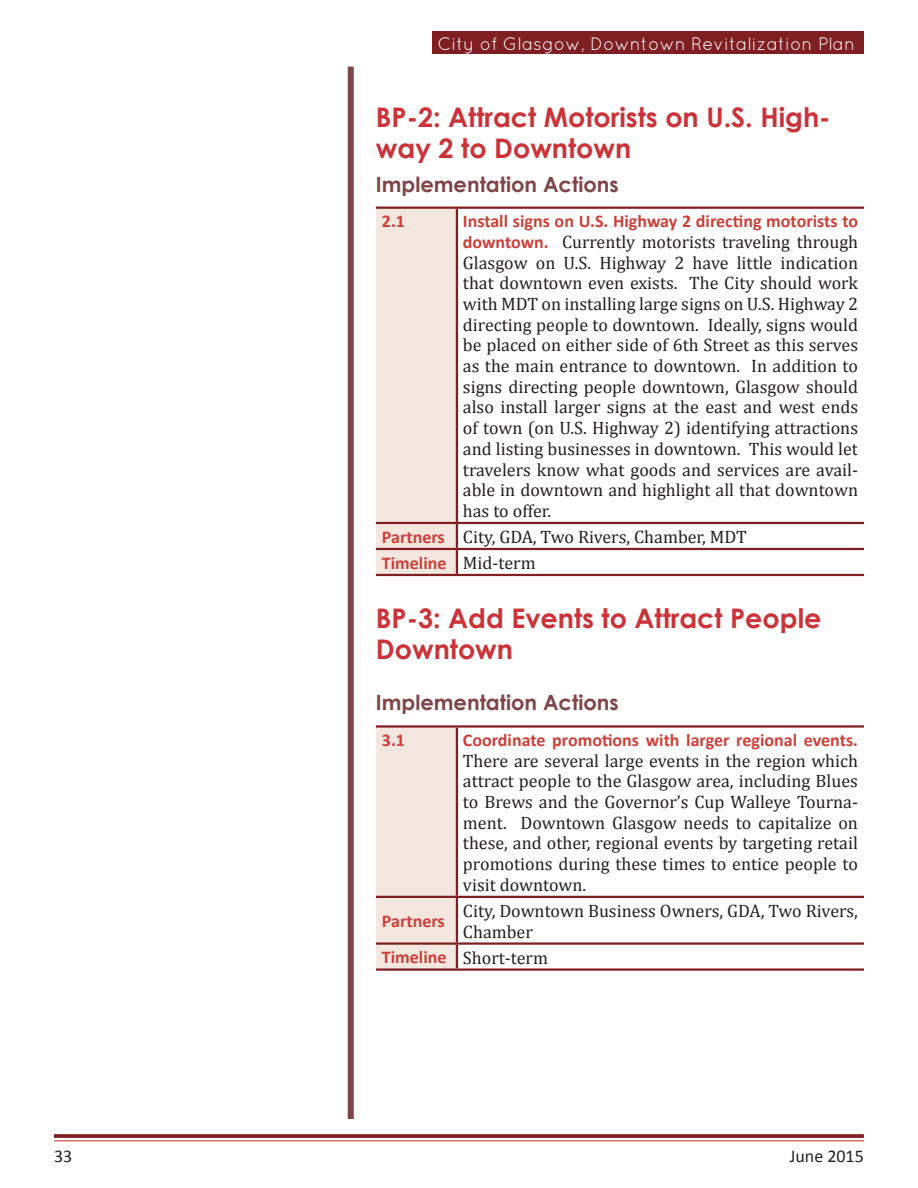
<style>
.page{position:relative;width:918px;height:1188px;background:#fff}
.page>*{position:absolute;margin:0;border:0;box-sizing:border-box;transform-origin:0 0}
.Heading_2{font:700 27px/31px "Century Gothic";color:#cc3237}
.Heading_3{font:700 21px "Century Gothic";color:#7f4547}
.t1{font:18px/20.7px "Cambria";color:#231f20;text-align:justify}
.t2{font:18px "Quicksand";color:#fff}
.Heading_5{font:700 18px "Calibri";color:#cc4038}
.t3{font:18px "Calibri";color:#231f20}
.s1{font-family:"Calibri";font-weight:700;color:#cc4038}
</style>
<div class="page">
<svg style="left:54px;top:1134px;width:810px;height:4px;background:#862c2f"></svg>
<hr style="left:54px;top:1140px;width:810px;height:1px;background:#cc4038">
<div style="left:432px;top:31px;width:432px;height:23px;background:#7f1f22"></div>
<div style="left:348px;top:67px;width:6px;height:1052px;background:#7f4547"></div>
<div style="left:376px;top:209px;width:80px;height:365px;background:#f4e7e0"></div>
<hr style="left:456px;top:209px;width:2px;height:313px;background:#7f1f22">
<hr style="left:456px;top:524px;width:2px;height:24px;background:#7f1f22">
<hr style="left:376px;top:207px;width:81px;height:2px;background:#7f1f22">
<hr style="left:457px;top:207px;width:407px;height:2px;background:#7f1f22">
<hr style="left:376px;top:522px;width:81px;height:2px;background:#7f1f22">
<hr style="left:457px;top:522px;width:407px;height:2px;background:#7f1f22">
<hr style="left:376px;top:548px;width:81px;height:2px;background:#7f1f22">
<hr style="left:457px;top:548px;width:407px;height:2px;background:#7f1f22">
<hr style="left:376px;top:574px;width:81px;height:2px;background:#7f1f22">
<hr style="left:457px;top:574px;width:407px;height:2px;background:#7f1f22">
<hr style="left:456px;top:550px;width:2px;height:24px;background:#7f1f22">
<div style="left:376px;top:728px;width:80px;height:240px;background:#f4e7e0"></div>
<hr style="left:456px;top:728px;width:2px;height:168px;background:#7f1f22">
<hr style="left:456px;top:898px;width:2px;height:44px;background:#7f1f22">
<hr style="left:376px;top:725px;width:81px;height:3px;background:#7f1f22">
<hr style="left:457px;top:725px;width:407px;height:3px;background:#7f1f22">
<hr style="left:376px;top:896px;width:81px;height:2px;background:#7f1f22">
<hr style="left:457px;top:896px;width:407px;height:2px;background:#7f1f22">
<hr style="left:376px;top:942px;width:81px;height:3px;background:#7f1f22">
<hr style="left:457px;top:942px;width:407px;height:3px;background:#7f1f22">
<hr style="left:376px;top:968px;width:81px;height:3px;background:#7f1f22">
<hr style="left:457px;top:968px;width:407px;height:3px;background:#7f1f22">
<hr style="left:456px;top:945px;width:2px;height:23px;background:#7f1f22">
<p class="t2" style="left:438px;top:33px;width:419px">City of Glasgow, Downtown Revitalization Plan</p>
<p class="Heading_2" style="left:376px;top:101px;width:456px">BP-2: Attract Motorists on U.S. High&shy;way 2 to Downtown</p>
<p class="Heading_3" style="left:376px;top:168px;width:244px">Implementation Actions</p>
<p class="Heading_5" style="left:382px;top:208px;width:25px">2.1</p>
<p class="t1" style="left:463px;top:211px;width:397px"><span class="s1">Install signs on U.S. Highway 2 directing motorists to downtown.</span> Currently motorists traveling through Glasgow on U.S. Highway 2 have little indication that downtown even exists. The City should work with MDT on installing large signs on U.S. Highway 2 directing people to downtown. Ideally, signs would be placed on either side of 6th Street as this serves as the main entrance to downtown. In addition to signs directing people downtown, Glasgow should also install larger signs at the east and west ends of town (on U.S. Highway 2) identifying attractions and listing businesses in downtown. This would let travelers know what goods and services are avail&shy;able in downtown and highlight all that downtown has to offer.</p>
<p class="Heading_5" style="left:382px;top:524px;width:64px">Partners</p>
<p class="t1" style="left:463px;top:526px;width:286px">City, GDA, Two Rivers, Chamber, MDT</p>
<p class="Heading_5" style="left:382px;top:550px;width:66px">Timeline</p>
<p class="t1" style="left:463px;top:552px;width:74px">Mid-term</p>
<p class="Heading_2" style="left:376px;top:602px;width:447px">BP-3: Add Events to Attract People<br>Downtown</p>
<p class="Heading_3" style="left:376px;top:687px;width:244px">Implementation Actions</p>
<p class="Heading_5" style="left:382px;top:727px;width:25px">3.1</p>
<p class="t1" style="left:463px;top:729px;width:397px"><span class="s1">Coordinate promotions with larger regional events.<br></span>There are several large events in the region which attract people to the Glasgow area, including Blues to Brews and the Governor’s Cup Walleye Tourna&shy;ment. Downtown Glasgow needs to capitalize on these, and other, regional events by targeting retail promotions during these times to entice people to visit downtown.</p>
<p class="Heading_5" style="left:382px;top:908px;width:64px">Partners</p>
<p class="t1" style="left:463px;top:900px;width:397px">City, Downtown Business Owners, GDA, Two Rivers,<br>Chamber</p>
<p class="Heading_5" style="left:382px;top:945px;width:66px">Timeline</p>
<p class="t1" style="left:463px;top:947px;width:87px">Short-term</p>
<p class="t3" style="left:54px;top:1143px;width:20px">33</p>
<p class="t3" style="left:790px;top:1143px;width:76px">June 2015</p>
</div>
